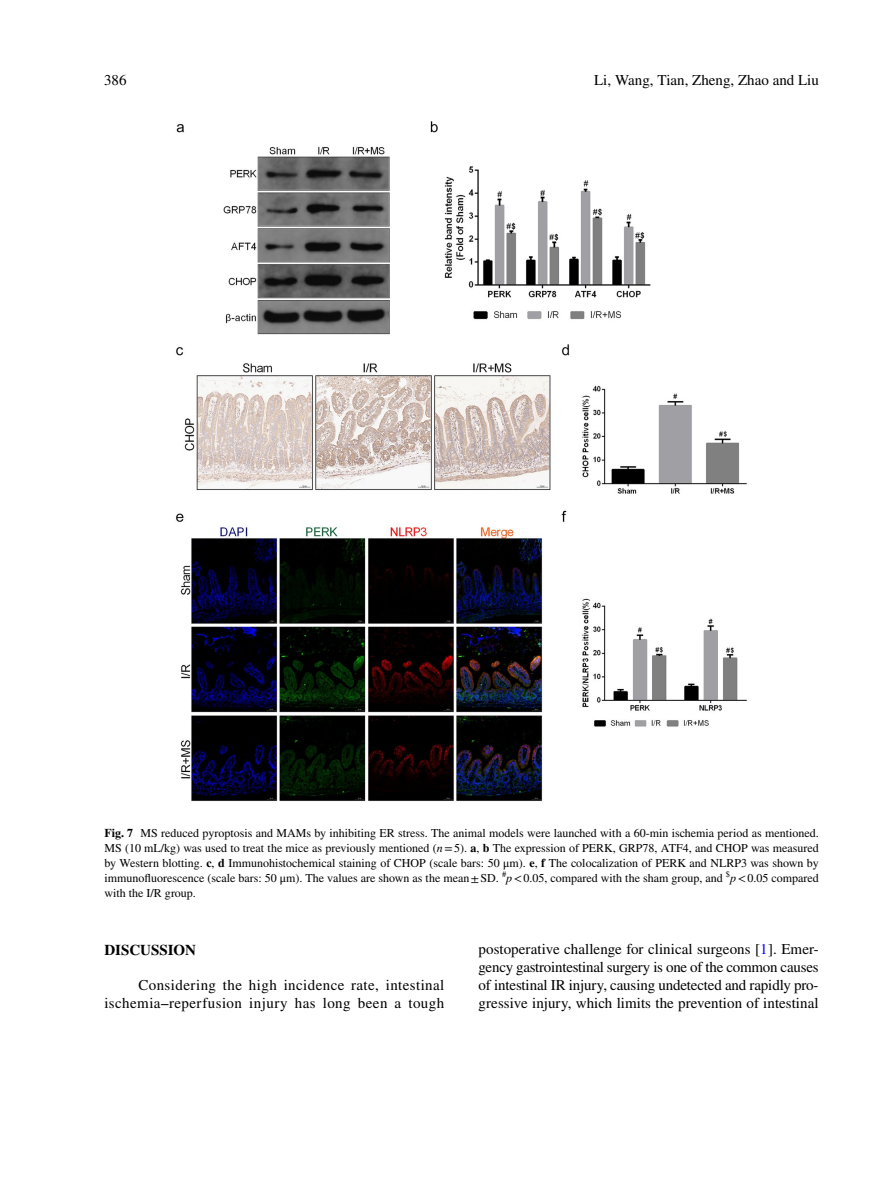
<style>
.page{position:relative;width:893px;height:1187px;background:#fff}
.page>*{position:absolute;margin:0;border:0;box-sizing:border-box;transform-origin:0 0}
.t1{font:15px/18px "STIX Regular 3";letter-spacing:.025em;color:#000;text-align:right}
.t2{font:15px "STIX Regular 3";color:#000}
.t3{font:700 15px "STIX";color:#000}
.t4{font:15px "STIX Regular 2";color:#000}
.t5{font:12px/15px "STIX Regular 3";color:#000;text-align:justify}
.s1{font-family:"STIX";font-weight:700}
.s2{font-family:"STIX Italic 2"}
.s3{color:#00f}
</style>
<div class="page">
<img style="left:176px;top:121px;width:571px;height:680px">
<p class="t4" style="left:104px;top:70px;width:24px">386</p>
<p class="t2" style="left:594px;top:70px;width:226px">Li, Wang, Tian, Zheng, Zhao and Liu</p>
<p class="t5" style="left:104px;top:826px;width:716px"><span class="s1">Fig. 7</span> MS reduced pyroptosis and MAMs by inhibiting ER stress. The animal models were launched with a 60-min ischemia period as mentioned.<br>MS (10 mL/kg) was used to treat the mice as previously mentioned (<span class="s2">n</span>=5). <span class="s1">a</span>, <span class="s1">b</span> The expression of PERK, GRP78, ATF4, and CHOP was measured by Western blotting. <span class="s1">c</span>, <span class="s1">d</span> Immunohistochemical staining of CHOP (scale bars: 50 μm). <span class="s1">e</span>, <span class="s1">f</span> The colocalization of PERK and NLRP3 was shown by immunofluorescence (scale bars: 50 μm). The values are shown as the mean±SD. <sup>#</sup><span class="s2">p</span>&lt;0.05, compared with the sham group, and <sup>$</sup><span class="s2">p</span>&lt;0.05 compared with the I/R group.</p>
<p class="t3" style="left:104px;top:940px;width:93px">DISCUSSION</p>
<p class="t1" style="left:104px;top:976px;width:341px">Considering the high incidence rate, intestinal ischemia‒reperfusion injury has long been a tough</p>
<p class="t1" style="left:479px;top:941px;width:342px;text-align:justify">postoperative challenge for clinical surgeons [<span class="s3">1</span>]. Emer&shy;gency gastrointestinal surgery is one of the common causes of intestinal IR injury, causing undetected and rapidly pro&shy;gressive injury, which limits the prevention of intestinal</p>
</div>
